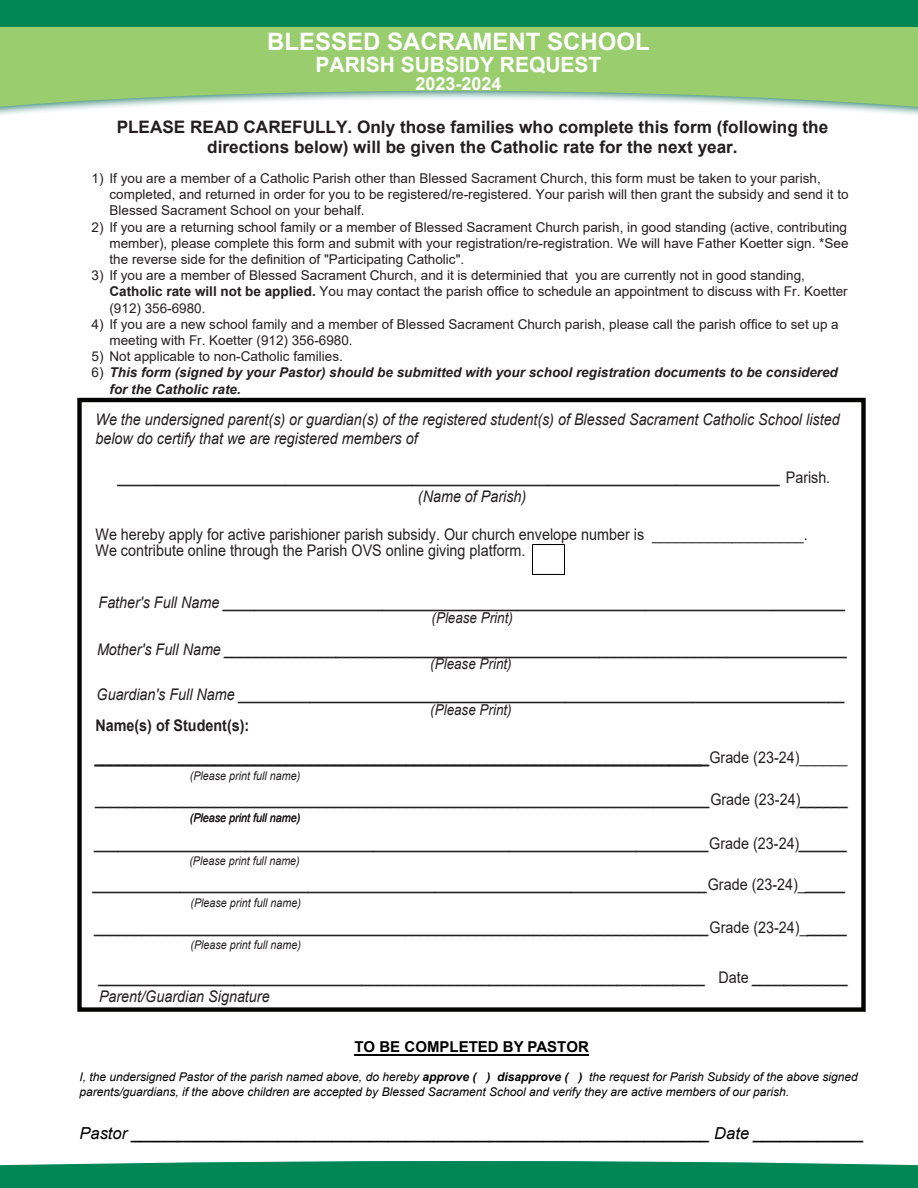
<style>
.page{position:relative;width:918px;height:1188px;background:#fff}
.page>*{position:absolute;margin:0;border:0;box-sizing:border-box;transform-origin:0 0}
.t1{font:700 24px "Arial";color:#fff}
.t2{font:700 21px "Arial";color:#fff}
.t3{font:700 18px "Arial";color:#fff}
.t4{font:700 17.1px/20.5px "Arial";color:#231f20;text-align:center}
.t5{font:italic 16.5px "Arial";color:#000}
.t6{font:italic 16.05px/19.2px "Arial";color:#231f20;scale:.9 1}
.t7{font:16.05px/16px "Arial";color:#231f20;scale:.9 1}
.t8{font:700 16.05px "Arial";color:#231f20;scale:.9 1}
.t9{font:italic 15px "Arial";color:#231f20;scale:.9 1}
.t10{font:700 15px "Arial";color:#000}
.t11{font:italic 15px "Arial";color:#231f20;scale:.9 1}
.t12{font:13.5px/16.2px "Arial";color:#231f20}
.t13{font:italic 700 13.5px/16.2px "Arial";color:#231f20}
.t14{font:italic 12px/14.4px "Arial";color:#000}
.t15{font:italic 12px "Arial";color:#231f20;scale:.9 1}
.s1{font-weight:700}
.s2{font-weight:400;font-style:normal}
.s3{font-style:normal}
</style>
<div class="page">
<svg style="left:0;top:1161px;width:918px;height:27px;background:#0d8d5d"></svg>
<svg style="left:0;top:27px;width:918px;height:81px;background:#a2d07e"></svg>
<div style="left:0;top:0;width:918px;height:27px;background:#008755"></div>
<div style="left:77px;top:398px;width:789px;height:614px;border:4px solid #040503"></div>
<img style="left:532px;top:545px;width:32px;height:29px">
<hr style="left:354px;top:1054px;width:235px;height:2px;background:#000">
<h1 class="t1" style="left:267px;top:24px;width:384px">BLESSED SACRAMENT SCHOOL</h1>
<h2 class="t2" style="left:316px;top:50px;width:287px">PARISH SUBSIDY REQUEST</h2>
<p class="t3" style="left:415px;top:71px;width:88px">2023-2024</p>
<p class="t4" style="left:117px;top:117px;width:713px">PLEASE READ CAREFULLY. Only those families who complete this form (following the directions below) will be given the Catholic rate for the next year.</p>
<p class="t12" style="left:110px;top:170px;width:741px;text-indent:-18px">1) If you are a member of a Catholic Parish other than Blessed Sacrament Church, this form must be taken to your parish, completed, and returned in order for you to be registered/re-registered. Your parish will then grant the subsidy and send it to<br>Blessed Sacrament School on your behalf.</p>
<p class="t12" style="left:110px;top:219px;width:741px;text-align:justify;text-indent:-18px">2) If you are a returning school family or a member of Blessed Sacrament Church parish, in good standing (active, contributing member), please complete this form and submit with your registration/re-registration. We will have Father Koetter sign. *See the reverse side for the definition of "Participating Catholic".</p>
<p class="t12" style="left:110px;top:267px;width:740px;text-indent:-18px">3) If you are a member of Blessed Sacrament Church, and it is determinied that you are currently not in good standing,<br><span class="s1">Catholic rate will not be applied.</span> You may contact the parish office to schedule an appointment to discuss with Fr. Koetter (912) 356-6980.</p>
<p class="t12" style="left:110px;top:316px;width:731px;text-indent:-18px">4) If you are a new school family and a member of Blessed Sacrament Church parish, please call the parish office to set up a meeting with Fr. Koetter (912) 356-6980.</p>
<p class="t12" style="left:92px;top:348px;width:253px">5) Not applicable to non-Catholic families.</p>
<p class="t13" style="left:110px;top:365px;width:730px;text-indent:-18px"><span class="s2">6)</span> This form (signed by your Pastor) should be submitted with your school registration documents to be considered for the Catholic rate.</p>
<p class="t6" style="left:95px;top:410px;width:828px">We the undersigned parent(s) or guardian(s) of the registered student(s) of Blessed Sacrament Catholic School listed below do certify that we are registered members of</p>
<p class="t6" style="left:118px;top:468px;width:793px;text-align:center">___________________________________________________________________________________ <span class="s3">Parish</span>. (Name of Parish)</p>
<p class="t7" style="left:95px;top:526px;width:793px">We hereby apply for active parishioner parish subsidy. Our church envelope number is ___________________.<br>We contribute online through the Parish OVS online giving platform.</p>
<p class="t6" style="left:99px;top:593px;width:832px">Father's Full Name ______________________________________________________________________________</p>
<p class="t9" style="left:432px;top:608px;width:92px">(Please Print)</p>
<p class="t6" style="left:97px;top:640px;width:835px">Mother's Full Name ______________________________________________________________________________</p>
<p class="t9" style="left:430px;top:654px;width:92px">(Please Print)</p>
<p class="t6" style="left:97px;top:685px;width:833px">Guardian's Full Name ____________________________________________________________________________</p>
<p class="t11" style="left:430px;top:700px;width:92px">(Please Print)</p>
<p class="t8" style="left:95px;top:714px;width:172px">Name(s) of Student(s):</p>
<p class="t6" style="left:702px;top:748px;width:10px">_</p>
<p class="t6" style="left:96px;top:748px;width:836px">____________________________________________________________________________ <span class="s3">Grade (23-24)______</span></p>
<p class="t15" style="left:190px;top:768px;width:124px">(Please print full name)</p>
<p class="t6" style="left:96px;top:790px;width:838px">_____________________________________________________________________________<span class="s3">Grade (23-24)</span>______</p>
<p class="t15" style="left:190px;top:810px;width:124px">(Please print full name)</p>
<p class="t6" style="left:95px;top:834px;width:838px">_____________________________________________________________________________<span class="s3">Grade (23-24)</span>______</p>
<p class="t15" style="left:189px;top:853px;width:124px">(Please print full name)</p>
<p class="t6" style="left:93px;top:875px;width:838px">_____________________________________________________________________________<span class="s3">Grade (23-24)</span><span class="s3">_</span>_____</p>
<p class="t15" style="left:191px;top:895px;width:124px">(Please print full name)</p>
<p class="t6" style="left:95px;top:918px;width:838px">_____________________________________________________________________________<span class="s3">Grade (23-24)</span><span class="s3">_</span>_____</p>
<p class="t15" style="left:191px;top:937px;width:124px">(Please print full name)</p>
<p class="t6" style="left:99px;top:968px;width:834px">____________________________________________________________________________ <span class="s3">Date</span> ____________<br>Parent/Guardian Signature</p>
<p class="t10" style="left:354px;top:1037px;width:236px">TO BE COMPLETED BY PASTOR</p>
<p class="t14" style="left:80px;top:1070px;width:780px">I, the undersigned Pastor of the parish named above, do hereby <span class="s1">approve ( ) disapprove ( )</span> the request for Parish Subsidy of the above signed parents/guardians, if the above children are accepted by Blessed Sacrament School and verify they are active members of our parish.</p>
<p class="t5" style="left:80px;top:1123px;width:786px">Pastor _______________________________________________________________ Date ____________</p>
</div>
